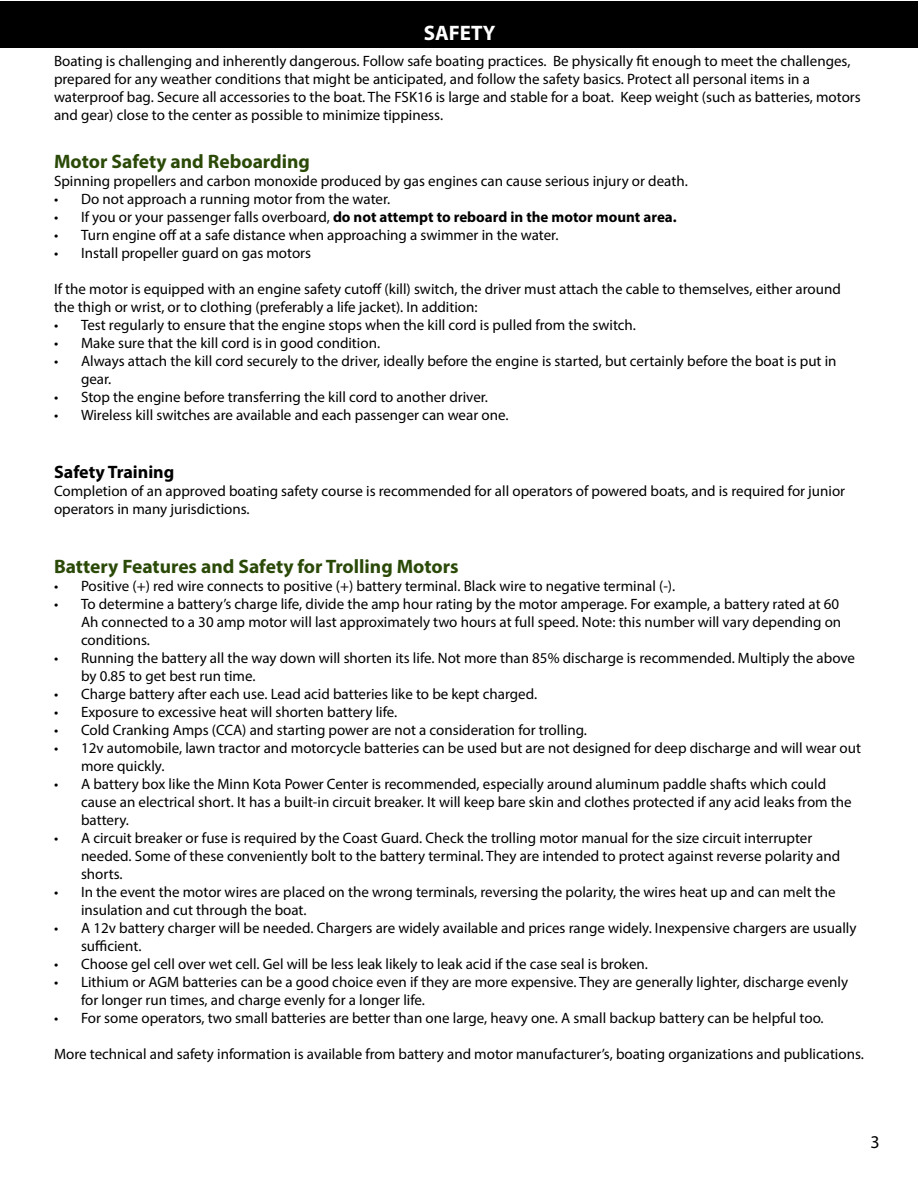
<style>
.page{position:relative;width:918px;height:1188px;background:#fff}
.page>*{position:absolute;margin:0;border:0;box-sizing:border-box;transform-origin:0 0}
.t1{font:700 21px "Myriad Pro";color:#fff}
.t2{font:700 19.5px "Myriad Pro";color:#2b4a08}
.t3{font:700 18px "Myriad Pro";color:#000}
.t4{font:18px "Myriad Pro";color:#000}
.t5{font:15px/18px "Myriad Pro";color:#000}
.t6{font:700 15px "Myriad Pro";color:#000}
.s1{font-weight:400}
</style>
<div class="page">
<div style="left:0;top:2px;width:918px;height:46px;background:#000"></div>
<h1 class="t1" style="left:424px;top:19px;width:73px">SAFETY</h1>
<p class="t5" style="left:54px;top:51px;width:808px">Boating is challenging and inherently dangerous. Follow safe boating practices. Be physically fit enough to meet the challenges, prepared for any weather conditions that might be anticipated, and follow the safety basics. Protect all personal items in a waterproof bag. Secure all accessories to the boat. The FSK16 is large and stable for a boat. Keep weight (such as batteries, motors and gear) close to the center as possible to minimize tippiness.</p>
<h2 class="t2" style="left:54px;top:149px;width:258px">Motor Safety and Reboarding</h2>
<p class="t5" style="left:54px;top:172px;width:635px">Spinning propellers and carbon monoxide produced by gas engines can cause serious injury or death.</p>
<p class="t5" style="left:54px;top:190px;width:338px">• Do not approach a running motor from the water.</p>
<p class="t6" style="left:54px;top:207px;width:624px"><span class="s1">• If you or your passenger falls overboard,</span> do not attempt to reboard in the motor mount area.</p>
<p class="t5" style="left:54px;top:226px;width:506px">• Turn engine off at a safe distance when approaching a swimmer in the water.</p>
<p class="t5" style="left:54px;top:244px;width:259px">• Install propeller guard on gas motors</p>
<p class="t5" style="left:54px;top:280px;width:788px">If the motor is equipped with an engine safety cutoff (kill) switch, the driver must attach the cable to themselves, either around the thigh or wrist, or to clothing (preferably a life jacket). In addition:</p>
<p class="t5" style="left:54px;top:316px;width:584px">• Test regularly to ensure that the engine stops when the kill cord is pulled from the switch.</p>
<p class="t5" style="left:54px;top:334px;width:328px">• Make sure that the kill cord is in good condition.</p>
<p class="t5" style="left:81px;top:352px;width:757px;text-indent:-27px">• Always attach the kill cord securely to the driver, ideally before the engine is started, but certainly before the boat is put in gear.</p>
<p class="t5" style="left:54px;top:388px;width:436px">• Stop the engine before transferring the kill cord to another driver.</p>
<p class="t5" style="left:54px;top:406px;width:456px">• Wireless kill switches are available and each passenger can wear one.</p>
<p class="t3" style="left:54px;top:460px;width:122px">Safety Training</p>
<p class="t5" style="left:54px;top:481px;width:793px">Completion of an approved boating safety course is recommended for all operators of powered boats, and is required for junior operators in many jurisdictions.</p>
<h2 class="t2" style="left:54px;top:554px;width:406px">Battery Features and Safety for Trolling Motors</h2>
<p class="t5" style="left:54px;top:577px;width:623px">• Positive (+) red wire connects to positive (+) battery terminal. Black wire to negative terminal (-).</p>
<p class="t5" style="left:81px;top:595px;width:762px;text-indent:-27px">• To determine a battery’s charge life, divide the amp hour rating by the motor amperage. For example, a battery rated at 60<br>Ah connected to a 30 amp motor will last approximately two hours at full speed. Note: this number will vary depending on conditions.</p>
<p class="t5" style="left:81px;top:649px;width:776px;text-indent:-27px">• Running the battery all the way down will shorten its life. Not more than 85% discharge is recommended. Multiply the above by 0.85 to get best run time.</p>
<p class="t5" style="left:54px;top:685px;width:485px">• Charge battery after each use. Lead acid batteries like to be kept charged.</p>
<p class="t5" style="left:54px;top:703px;width:345px">• Exposure to excessive heat will shorten battery life.</p>
<p class="t5" style="left:54px;top:721px;width:535px">• Cold Cranking Amps (CCA) and starting power are not a consideration for trolling.</p>
<p class="t5" style="left:81px;top:739px;width:782px;text-indent:-27px">• 12v automobile, lawn tractor and motorcycle batteries can be used but are not designed for deep discharge and will wear out more quickly.</p>
<p class="t5" style="left:81px;top:775px;width:772px;text-indent:-27px">• A battery box like the Minn Kota Power Center is recommended, especially around aluminum paddle shafts which could cause an electrical short. It has a built-in circuit breaker. It will keep bare skin and clothes protected if any acid leaks from the battery.</p>
<p class="t5" style="left:81px;top:829px;width:761px;text-indent:-27px">• A circuit breaker or fuse is required by the Coast Guard. Check the trolling motor manual for the size circuit interrupter needed. Some of these conveniently bolt to the battery terminal. They are intended to protect against reverse polarity and shorts.</p>
<p class="t5" style="left:81px;top:883px;width:756px;text-indent:-27px">• In the event the motor wires are placed on the wrong terminals, reversing the polarity, the wires heat up and can melt the insulation and cut through the boat.</p>
<p class="t5" style="left:81px;top:919px;width:777px;text-indent:-27px">• A 12v battery charger will be needed. Chargers are widely available and prices range widely. Inexpensive chargers are usually sufficient.</p>
<p class="t5" style="left:54px;top:955px;width:595px">• Choose gel cell over wet cell. Gel will be less leak likely to leak acid if the case seal is broken.</p>
<p class="t5" style="left:81px;top:973px;width:769px;text-indent:-27px">• Lithium or AGM batteries can be a good choice even if they are more expensive. They are generally lighter, discharge evenly for longer run times, and charge evenly for a longer life.</p>
<p class="t5" style="left:54px;top:1009px;width:771px">• For some operators, two small batteries are better than one large, heavy one. A small backup battery can be helpful too.</p>
<p class="t5" style="left:54px;top:1045px;width:811px">More technical and safety information is available from battery and motor manufacturer’s, boating organizations and publications.</p>
<p class="t4" style="left:870px;top:1130px;width:11px">3</p>
</div>
